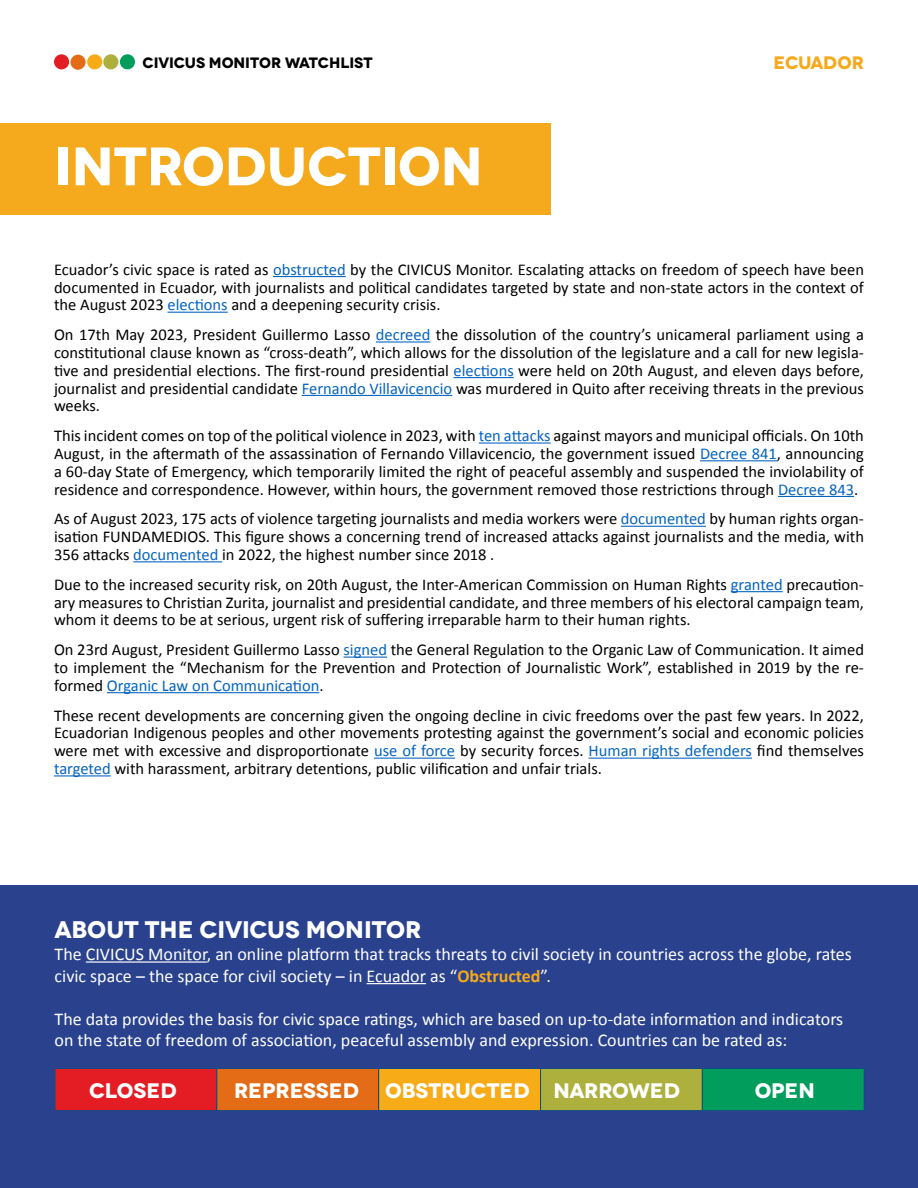
<style>
.page{position:relative;width:918px;height:1188px;background:#fff}
.page>*{position:absolute;margin:0;border:0;box-sizing:border-box;transform-origin:0 0}
.t1{font:700 54px "Novecentowide";color:#fff}
.t2{font:700 24px "Novecentowide";letter-spacing:-.01em;color:#fff}
.t3{font:700 21px "Novecentowide";color:#fff}
.t4{font:18px/21.6px "Calibri";color:#fff}
.t5{font:700 18px "Novecentowide";letter-spacing:-.02em;color:#f5a91d}
.t6{font:16.5px/17.9px "Calibri";color:#000;text-align:justify}
.t7{font:700 15px "Novecentowide";letter-spacing:-.01em;color:#000}
.s1{color:#0563c1}
.s2{font-weight:700;color:#f5a91d}
</style>
<div class="page">
<div style="left:54px;top:54px;width:15px;height:15px;background:#e41d24;border-radius:50%"></div>
<div style="left:70px;top:55px;width:16px;height:15px;background:#e46c16;border-radius:50%"></div>
<div style="left:87px;top:54px;width:15px;height:15px;background:#f7ab17;border-radius:50%"></div>
<div style="left:103px;top:54px;width:15px;height:15px;background:#adb03d;border-radius:50%"></div>
<div style="left:120px;top:54px;width:15px;height:15px;background:#019d5c;border-radius:50%"></div>
<div style="left:0;top:886px;width:918px;height:302px;background:#2a428e"></div>
<div style="left:1px;top:124px;width:550px;height:91px;background:#f5a91d"></div>
<hr style="left:273px;top:276px;width:73px;height:1px;background:#0563c1">
<hr style="left:167px;top:312px;width:61px;height:1px;background:#0563c1">
<hr style="left:376px;top:341px;width:54px;height:2px;background:#0563c1">
<hr style="left:454px;top:377px;width:60px;height:1px;background:#0563c1">
<hr style="left:302px;top:395px;width:150px;height:1px;background:#0563c1">
<hr style="left:479px;top:442px;width:72px;height:2px;background:#0563c1">
<hr style="left:700px;top:460px;width:77px;height:1px;background:#0563c1">
<hr style="left:778px;top:496px;width:76px;height:1px;background:#0563c1">
<hr style="left:621px;top:526px;width:85px;height:1px;background:#0563c1">
<hr style="left:133px;top:561px;width:89px;height:1px;background:#0563c1">
<hr style="left:731px;top:591px;width:52px;height:1px;background:#0563c1">
<hr style="left:343px;top:657px;width:44px;height:1px;background:#0563c1">
<hr style="left:107px;top:692px;width:212px;height:1px;background:#0563c1">
<hr style="left:374px;top:758px;width:81px;height:1px;background:#0563c1">
<hr style="left:589px;top:758px;width:163px;height:1px;background:#0563c1">
<hr style="left:54px;top:775px;width:57px;height:1px;background:#0563c1">
<hr style="left:86px;top:961px;width:121px;height:2px;background:#fff">
<hr style="left:367px;top:983px;width:59px;height:1px;background:#fff">
<div style="left:55px;top:1068px;width:162px;height:43px;background:#e41d24"></div>
<div style="left:55px;top:1068px;width:162px;height:43px;border:1px solid #114c85"></div>
<div style="left:217px;top:1068px;width:162px;height:43px;background:#e46c16"></div>
<div style="left:216px;top:1068px;width:163px;height:43px;border:1px solid #114c85"></div>
<div style="left:379px;top:1068px;width:162px;height:43px;background:#f7ab17"></div>
<div style="left:378px;top:1068px;width:163px;height:43px;border:1px solid #114c85"></div>
<div style="left:541px;top:1068px;width:161px;height:43px;background:#adb03d"></div>
<div style="left:540px;top:1068px;width:163px;height:43px;border:1px solid #114c85"></div>
<div style="left:702px;top:1068px;width:162px;height:43px;background:#019d5c"></div>
<div style="left:702px;top:1068px;width:163px;height:43px;border:1px solid #114c85"></div>
<p class="t7" style="left:143px;top:54px;width:232px">CIVICUS MONITOR WATCHLIST</p>
<p class="t5" style="left:774px;top:52px;width:92px">ECUADOR</p>
<h1 class="t1" style="left:54px;top:133px;width:430px">INTRODUCTION</h1>
<p class="t6" style="left:54px;top:260px;width:812px">Ecuador’s civic space is rated as <span class="s1">obstructed</span> by the CIVICUS Monitor. Escalating attacks on freedom of speech have been documented in Ecuador, with journalists and political candidates targeted by state and non-state actors in the context of the August 2023 <span class="s1">elections</span> and a deepening security crisis.</p>
<p class="t6" style="left:54px;top:326px;width:812px">On 17th May 2023, President Guillermo Lasso <span class="s1">decreed</span> the dissolution of the country’s unicameral parliament using a constitutional clause known as “cross-death”, which allows for the dissolution of the legislature and a call for new legisla&shy;tive and presidential elections. The first-round presidential <span class="s1">elections</span> were held on 20th August, and eleven days before, journalist and presidential candidate <span class="s1">Fernando Villavicencio</span> was murdered in Quito after receiving threats in the previous weeks.</p>
<p class="t6" style="left:54px;top:427px;width:812px">This incident comes on top of the political violence in 2023, with <span class="s1">ten attacks</span> against mayors and municipal officials. On 10th August, in the aftermath of the assassination of Fernando Villavicencio, the government issued <span class="s1">Decree 841</span>, announcing a 60-day State of Emergency, which temporarily limited the right of peaceful assembly and suspended the inviolability of residence and correspondence. However, within hours, the government removed those restrictions through <span class="s1">Decree 843</span>.</p>
<p class="t6" style="left:54px;top:510px;width:811px">As of August 2023, 175 acts of violence targeting journalists and media workers were <span class="s1">documented</span> by human rights organ&shy;isation FUNDAMEDIOS. This figure shows a concerning trend of increased attacks against journalists and the media, with 356 attacks <span class="s1">documented</span> in 2022, the highest number since 2018 .</p>
<p class="t6" style="left:54px;top:575px;width:812px">Due to the increased security risk, on 20th August, the Inter-American Commission on Human Rights <span class="s1">granted</span> precaution&shy;ary measures to Christian Zurita, journalist and presidential candidate, and three members of his electoral campaign team, whom it deems to be at serious, urgent risk of suffering irreparable harm to their human rights.</p>
<p class="t6" style="left:54px;top:641px;width:812px">On 23rd August, President Guillermo Lasso <span class="s1">signed</span> the General Regulation to the Organic Law of Communication. It aimed to implement the “Mechanism for the Prevention and Protection of Journalistic Work”, established in 2019 by the re&shy;formed <span class="s1">Organic Law on Communication</span>.</p>
<p class="t6" style="left:54px;top:706px;width:812px">These recent developments are concerning given the ongoing decline in civic freedoms over the past few years. In 2022, Ecuadorian Indigenous peoples and other movements protesting against the government’s social and economic policies were met with excessive and disproportionate <span class="s1">use of force</span> by security forces. <span class="s1">Human rights defenders</span> find themselves <span class="s1">targeted</span> with harassment, arbitrary detentions, public vilification and unfair trials.</p>
<h2 class="t2" style="left:55px;top:915px;width:368px">ABOUT THE CIVICUS MONITOR</h2>
<p class="t4" style="left:55px;top:943px;width:799px">The CIVICUS Monitor, an online platform that tracks threats to civil society in countries across the globe, rates civic space – the space for civil society – in Ecuador as “<span class="s2">Obstructed</span>”.</p>
<p class="t4" style="left:55px;top:1008px;width:790px">The data provides the basis for civic space ratings, which are based on up-to-date information and indicators on the state of freedom of association, peaceful assembly and expression. Countries can be rated as:</p>
<p class="t3" style="left:89px;top:1077px;width:89px">CLOSED</p>
<p class="t3" style="left:234px;top:1077px;width:448px">REPRESSED OBSTRUCTED NARROWED</p>
<p class="t3" style="left:755px;top:1077px;width:62px">OPEN</p>
</div>
